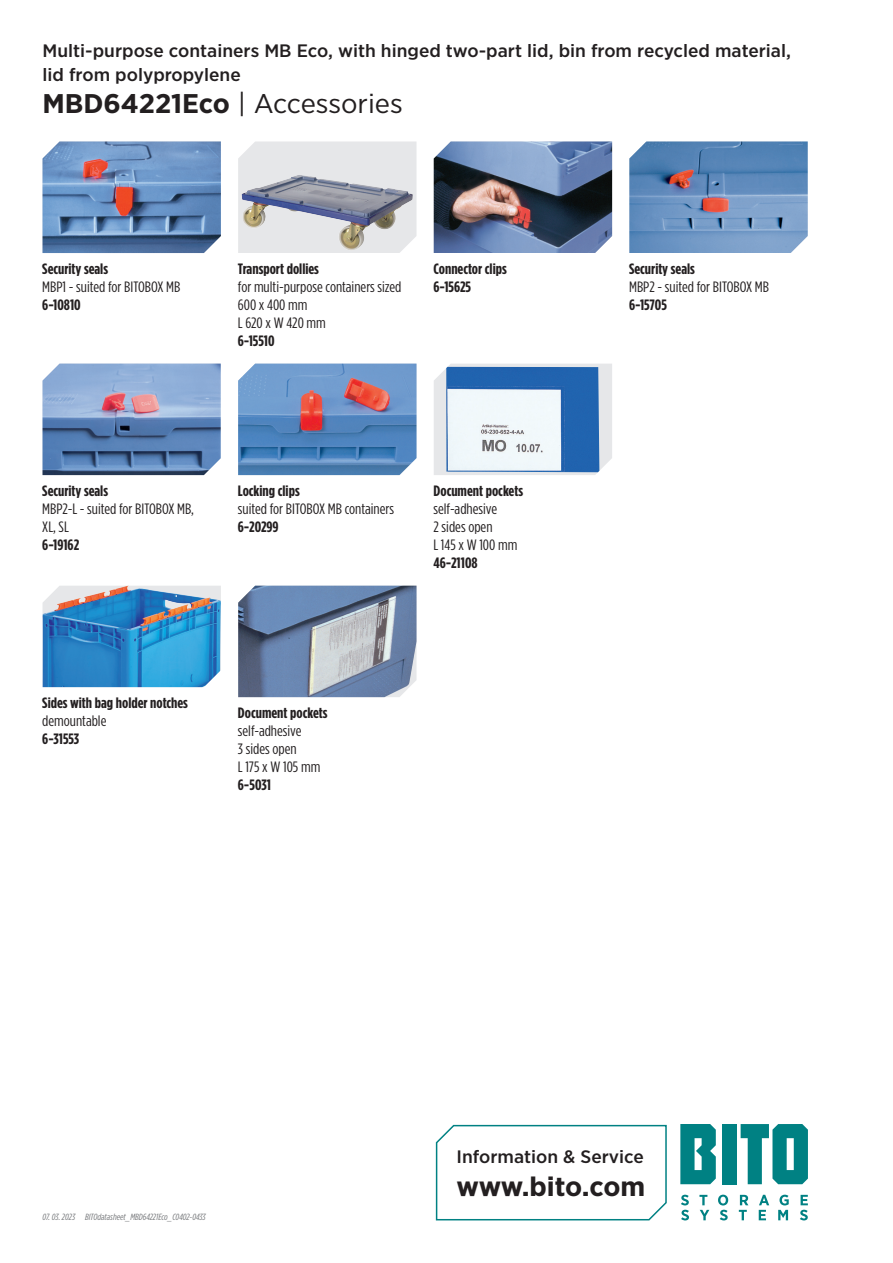
<style>
.page{position:relative;width:893px;height:1263px;background:#fff}
.page>*{position:absolute;margin:0;border:0;box-sizing:border-box;transform-origin:0 0}
.Datenblatt_Überschri{font:27px "Gotham Narrow";color:#231f20;scale:1.1 1}
.t1{font:700 27px "Gotham Narrow";letter-spacing:-.015em;color:#231f20;scale:1.1 1}
.Datenblatt_Überschri-2{font:500 18px/24px "Gotham Narrow";color:#231f20;scale:1.1 1}
.t2{font:15px/18px "Gotham Condensed";color:#231f20;scale:1.1 1}
.t3{font:700 15px "Gotham Condensed";color:#231f20;scale:1.1 1}
.Dateiname_inaktiv{font:italic 9px "Gotham Condensed";color:#76787b;scale:1.1 1}
.s1{font-weight:700}
</style>
<div class="page">
<div style="left:723px;top:1124px;width:14px;height:60px;background:#008183"></div>
<svg style="left:680px;top:1124px;width:36px;height:60px;background:#229193"></svg>
<svg style="left:741px;top:1124px;width:67px;height:60px"></svg>
<svg style="left:681px;top:1195px;width:8px;height:25px"></svg>
<svg style="left:699px;top:1195px;width:10px;height:25px"></svg>
<svg style="left:718px;top:1195px;width:10px;height:25px"></svg>
<svg style="left:739px;top:1195px;width:9px;height:25px"></svg>
<svg style="left:759px;top:1195px;width:10px;height:25px"></svg>
<svg style="left:778px;top:1195px;width:11px;height:25px"></svg>
<svg style="left:800px;top:1195px;width:8px;height:25px"></svg>
<svg style="left:435px;top:1124px;width:232px;height:97px"></svg>
<img style="left:238px;top:586px;width:178px;height:111px">
<img style="left:43px;top:586px;width:178px;height:101px">
<svg style="left:434px;top:364px;width:178px;height:111px;background:#e6e8ea"></svg>
<img style="left:446px;top:367px;width:153px;height:105px">
<img style="left:238px;top:364px;width:178px;height:111px">
<img style="left:43px;top:364px;width:178px;height:111px">
<img style="left:629px;top:141px;width:179px;height:112px">
<img style="left:434px;top:141px;width:178px;height:112px">
<div style="left:238px;top:141px;width:178px;height:112px;background:#e6e7e9"></div>
<img style="left:241px;top:175px;width:172px;height:76px">
<img style="left:43px;top:141px;width:178px;height:112px">
<p class="Datenblatt_Überschri-2" style="left:43px;top:38px;width:682px">Multi-purpose containers MB Eco, with hinged two-part lid, bin from recycled material, lid from polypropylene</p>
<p class="Datenblatt_Überschri" style="left:43px;top:87px;width:329px"><span class="s1">MBD64221Eco</span> | Accessories</p>
<p class="t3" style="left:42px;top:259px;width:61px">Security seals</p>
<p class="t2" style="left:42px;top:277px;width:127px">MBP1 - suited for BITOBOX MB</p>
<p class="t3" style="left:42px;top:295px;width:36px">6-10810</p>
<p class="t3" style="left:238px;top:259px;width:75px">Transport dollies</p>
<p class="t2" style="left:238px;top:277px;width:150px">for multi-purpose containers sized<br>600 x 400 mm</p>
<p class="t2" style="left:238px;top:313px;width:81px">L 620 x W 420 mm</p>
<p class="t3" style="left:238px;top:331px;width:35px">6-15510</p>
<p class="t3" style="left:433px;top:259px;width:68px">Connector clips</p>
<p class="t3" style="left:433px;top:277px;width:36px">6-15625</p>
<p class="t3" style="left:42px;top:481px;width:61px">Security seals</p>
<p class="t2" style="left:42px;top:499px;width:139px">MBP2-L - suited for BITOBOX MB,<br>XL, SL</p>
<p class="t3" style="left:42px;top:535px;width:35px">6-19162</p>
<p class="t3" style="left:238px;top:481px;width:58px">Locking clips</p>
<p class="t2" style="left:238px;top:499px;width:143px">suited for BITOBOX MB containers</p>
<p class="t3" style="left:238px;top:517px;width:39px">6-20299</p>
<p class="t3" style="left:433px;top:481px;width:83px">Document pockets</p>
<p class="t2" style="left:433px;top:499px;width:59px">self-adhesive</p>
<p class="t2" style="left:433px;top:517px;width:55px">2 sides open</p>
<p class="t2" style="left:433px;top:535px;width:78px">L 145 x W 100 mm</p>
<p class="t3" style="left:433px;top:553px;width:42px">46-21108</p>
<p class="t3" style="left:42px;top:694px;width:134px">Sides with bag holder notches</p>
<p class="t2" style="left:42px;top:711px;width:60px">demountable</p>
<p class="t3" style="left:42px;top:730px;width:35px">6-31553</p>
<p class="t3" style="left:238px;top:704px;width:83px">Document pockets</p>
<p class="t2" style="left:238px;top:721px;width:59px">self-adhesive</p>
<p class="t2" style="left:238px;top:739px;width:55px">3 sides open</p>
<p class="t2" style="left:238px;top:757px;width:76px">L 175 x W 105 mm</p>
<p class="t3" style="left:238px;top:776px;width:32px">6-5031</p>
<p class="t3" style="left:629px;top:259px;width:61px">Security seals</p>
<p class="t2" style="left:629px;top:277px;width:129px">MBP2 - suited for BITOBOX MB</p>
<p class="t3" style="left:629px;top:295px;width:36px">6-15705</p>
<p class="Dateiname_inaktiv" style="left:43px;top:1212px;width:31px">07. 03. 2023</p>
<p class="Dateiname_inaktiv" style="left:85px;top:1212px;width:111px">BITOdatasheet_MBD64221Eco_C0402-0433</p>
<p class="Datenblatt_Überschri-2" style="left:457px;top:1144px;width:172px">Information &amp; Service</p>
<h1 class="t1" style="left:457px;top:1169px;width:173px">www.bito.com</h1>
</div>
